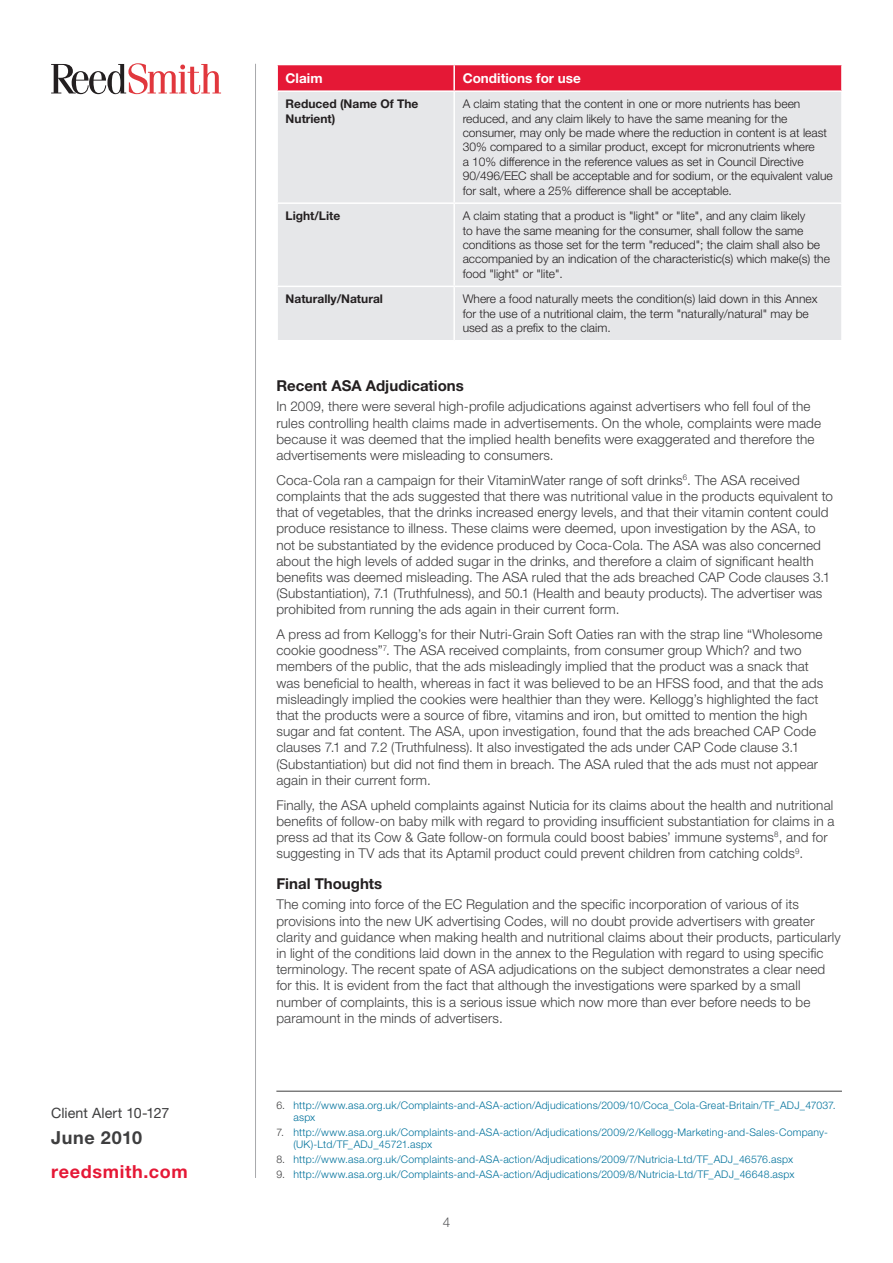
<style>
.page{position:relative;width:893px;height:1263px;background:#fff}
.page>*{position:absolute;margin:0;border:0;box-sizing:border-box;transform-origin:0 0}
.t1{font:700 18px "Helvetica Neue LT Std";letter-spacing:.04em;color:#e51836}
.t2{font:700 18px "Helvetica Neue LT Std";letter-spacing:.035em;color:#3e3e3f}
.Subheadings{font:700 15px "Helvetica Neue LT Std";color:#231f20}
.Side_Bar_Copy{font:14.25px "Helvetica Neue LT Std";letter-spacing:.005em;color:#3e3e3f}
.Body_Copy{font:300 13.5px/16.2px "Helvetica Neue LT Std";letter-spacing:.01em;color:#3e3e3f}
.t3{font:700 13.5px "Helvetica Neue LT Std";color:#fff}
.t4{font:300 13.5px "Helvetica Neue LT Std";color:#57585a}
.t5{font:300 12px/14.4px "Helvetica Neue LT Std";color:#231f20}
.t6{font:700 12px/14.4px "Helvetica Neue LT Std";color:#231f20}
.Body_Copy-2{font:300 10.5px/12.6px "Helvetica Neue LT Std";letter-spacing:.02em;color:#00729c}
.s1{color:#3e3e3f}
</style>
<div class="page">
<hr style="left:255px;top:64px;width:1px;height:1114px;background:#a8a9ad">
<svg style="left:51px;top:63px;width:170px;height:31px"></svg>
<div style="left:278px;top:65px;width:563px;height:25px;background:#e51836"></div>
<div style="left:278px;top:92px;width:563px;height:248px;background:#e6e7e9"></div>
<hr style="left:453px;top:65px;width:2px;height:25px;background:#fff">
<hr style="left:453px;top:92px;width:2px;height:110px;background:#fff">
<hr style="left:276px;top:202px;width:178px;height:2px;background:#fff">
<hr style="left:454px;top:202px;width:389px;height:2px;background:#fff">
<hr style="left:453px;top:204px;width:2px;height:82px;background:#fff">
<hr style="left:276px;top:286px;width:178px;height:1px;background:#fff">
<hr style="left:454px;top:286px;width:389px;height:1px;background:#fff">
<hr style="left:453px;top:287px;width:2px;height:53px;background:#fff">
<hr style="left:276px;top:1091px;width:566px;height:1px;background:#3e3e3f">
<p class="Side_Bar_Copy" style="left:51px;top:1104px;width:120px">Client Alert 10-127</p>
<p class="t2" style="left:51px;top:1126px;width:93px">June 2010</p>
<p class="t1" style="left:51px;top:1160px;width:138px">reedsmith.com</p>
<p class="t3" style="left:286px;top:70px;width:38px">Claim</p>
<p class="t3" style="left:463px;top:70px;width:120px">Conditions for use</p>
<p class="t6" style="left:286px;top:97px;width:134px">Reduced (Name Of The<br>Nutrient)</p>
<p class="t5" style="left:463px;top:97px;width:372px">A claim stating that the content in one or more nutrients has been reduced, and any claim likely to have the same meaning for the consumer, may only be made where the reduction in content is at least 30% compared to a similar product, except for micronutrients where<br>a 10% difference in the reference values as set in Council Directive 90/496/EEC shall be acceptable and for sodium, or the equivalent value for salt, where a 25% difference shall be acceptable.</p>
<p class="t6" style="left:286px;top:208px;width:56px">Light/Lite</p>
<p class="t5" style="left:463px;top:209px;width:369px">A claim stating that a product is "light" or "lite", and any claim likely<br>to have the same meaning for the consumer, shall follow the same conditions as those set for the term "reduced"; the claim shall also be accompanied by an indication of the characteristic(s) which make(s) the food "light" or "lite".</p>
<p class="t6" style="left:286px;top:292px;width:99px">Naturally/Natural</p>
<p class="t5" style="left:463px;top:292px;width:356px">Where a food naturally meets the condition(s) laid down in this Annex for the use of a nutritional claim, the term "naturally/natural" may be used as a prefix to the claim.</p>
<p class="Subheadings" style="left:276px;top:376px;width:189px">Recent ASA Adjudications</p>
<p class="Body_Copy" style="left:276px;top:398px;width:546px">In 2009, there were several high-profile adjudications against advertisers who fell foul of the rules controlling health claims made in advertisements. On the whole, complaints were made because it was deemed that the implied health benefits were exaggerated and therefore the advertisements were misleading to consumers.</p>
<p class="Body_Copy" style="left:276px;top:471px;width:558px">Coca-Cola ran a campaign for their VitaminWater range of soft drinks<sup>6</sup>. The ASA received complaints that the ads suggested that there was nutritional value in the products equivalent to that of vegetables, that the drinks increased energy levels, and that their vitamin content could produce resistance to illness. These claims were deemed, upon investigation by the ASA, to not be substantiated by the evidence produced by Coca-Cola. The ASA was also concerned about the high levels of added sugar in the drinks, and therefore a claim of significant health benefits was deemed misleading. The ASA ruled that the ads breached CAP Code clauses 3.1 (Substantiation), 7.1 (Truthfulness), and 50.1 (Health and beauty products). The advertiser was prohibited from running the ads again in their current form.</p>
<p class="Body_Copy" style="left:276px;top:626px;width:548px">A press ad from Kellogg’s for their Nutri-Grain Soft Oaties ran with the strap line “Wholesome cookie goodness”<sup>7</sup>. The ASA received complaints, from consumer group Which? and two members of the public, that the ads misleadingly implied that the product was a snack that was beneficial to health, whereas in fact it was believed to be an HFSS food, and that the ads misleadingly implied the cookies were healthier than they were. Kellogg’s highlighted the fact that the products were a source of fibre, vitamins and iron, but omitted to mention the high sugar and fat content. The ASA, upon investigation, found that the ads breached CAP Code clauses 7.1 and 7.2 (Truthfulness). It also investigated the ads under CAP Code clause 3.1 (Substantiation) but did not find them in breach. The ASA ruled that the ads must not appear again in their current form.</p>
<p class="Body_Copy" style="left:276px;top:796px;width:559px">Finally, the ASA upheld complaints against Nuticia for its claims about the health and nutritional benefits of follow-on baby milk with regard to providing insufficient substantiation for claims in a press ad that its Cow &amp; Gate follow-on formula could boost babies’ immune systems<sup>8</sup>, and for suggesting in TV ads that its Aptamil product could prevent children from catching colds<sup>9</sup>.</p>
<p class="Subheadings" style="left:276px;top:874px;width:107px">Final Thoughts</p>
<p class="Body_Copy" style="left:276px;top:896px;width:566px">The coming into force of the EC Regulation and the specific incorporation of various of its provisions into the new UK advertising Codes, will no doubt provide advertisers with greater clarity and guidance when making health and nutritional claims about their products, particularly in light of the conditions laid down in the annex to the Regulation with regard to using specific terminology. The recent spate of ASA adjudications on the subject demonstrates a clear need for this. It is evident from the fact that although the investigations were sparked by a small number of complaints, this is a serious issue which now more than ever before needs to be paramount in the minds of advertisers.</p>
<p class="Body_Copy-2" style="left:293px;top:1098px;width:544px;text-indent:-17px"><span class="s1">6.</span> http://www.asa.org.uk/Complaints-and-ASA-action/Adjudications/2009/10/Coca_Cola-Great-Britain/TF_ADJ_47037. aspx</p>
<p class="Body_Copy-2" style="left:293px;top:1125px;width:536px;text-indent:-17px"><span class="s1">7.</span> http://www.asa.org.uk/Complaints-and-ASA-action/Adjudications/2009/2/Kellogg-Marketing-and-Sales-Company-(UK)-Ltd/TF_ADJ_45721.aspx</p>
<p class="Body_Copy-2" style="left:276px;top:1153px;width:518px"><span class="s1">8.</span> http://www.asa.org.uk/Complaints-and-ASA-action/Adjudications/2009/7/Nutricia-Ltd/TF_ADJ_46576.aspx</p>
<p class="Body_Copy-2" style="left:276px;top:1168px;width:520px"><span class="s1">9.</span> http://www.asa.org.uk/Complaints-and-ASA-action/Adjudications/2009/8/Nutricia-Ltd/TF_ADJ_46648.aspx</p>
<p class="t4" style="left:443px;top:1214px;width:9px">4</p>
</div>
